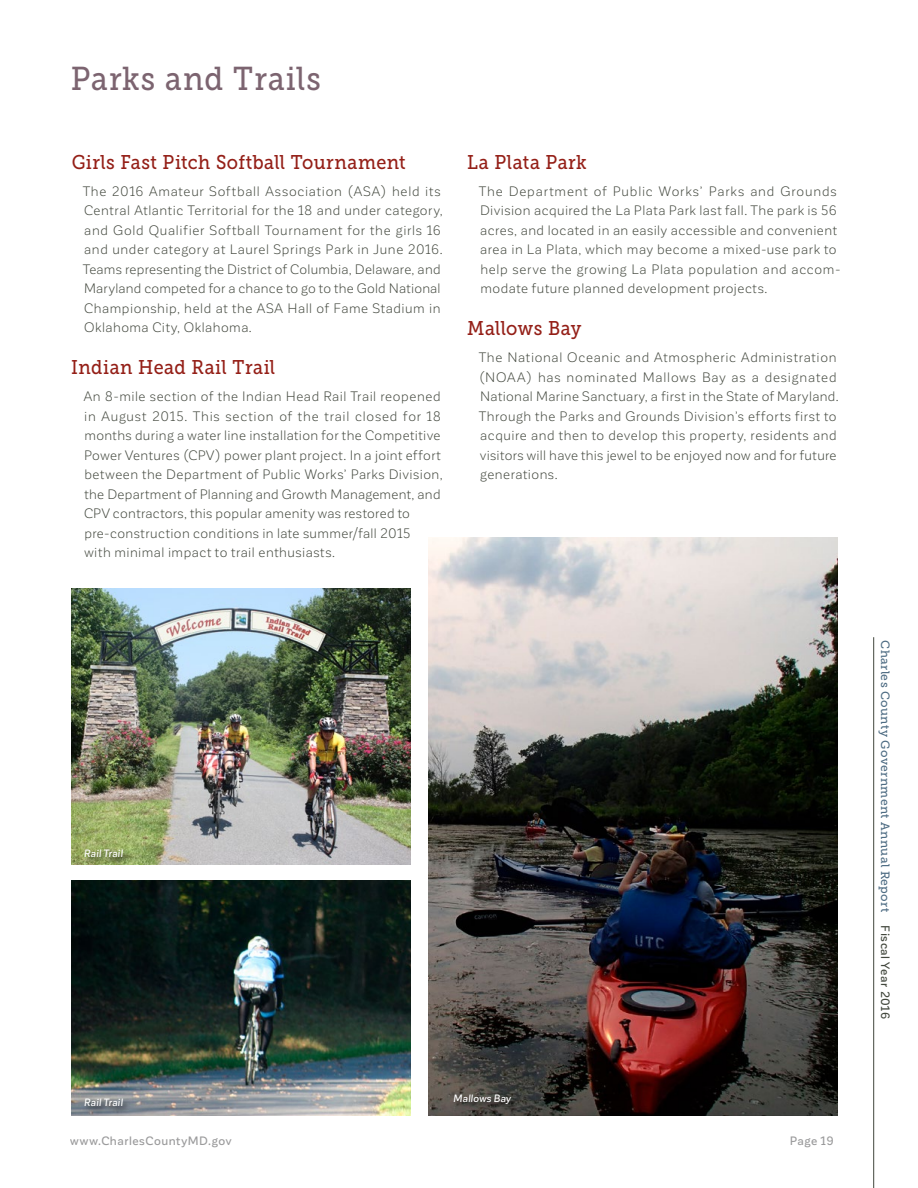
<style>
.page{position:relative;width:918px;height:1188px;background:#fff}
.page>*{position:absolute;margin:0;border:0;box-sizing:border-box;transform-origin:0 0}
.t1{font:33px "Museo Slab 500";letter-spacing:.04em;color:#7c6470;scale:.91 1}
.t2{font:19.8px "Museo Slab 500";letter-spacing:.025em;color:#941f17;scale:.91 1}
.t3{font:13.5px/19.5px "Corporative Sans";letter-spacing:.04em;color:#42473d}
.t4{font:12px "Museo Slab 500";letter-spacing:.03em;color:#4e6c83}
.t5{font:500 12px "Corporative Sans";letter-spacing:.045em;color:#9b9b9c}
.t6{font:italic 500 10.5px "Corporative Sans";letter-spacing:.015em;color:#fff}
.s1{font-family:"Corporative Sans";font-weight:500;color:#42473d}
</style>
<div class="page">
<img style="left:428px;top:538px;width:410px;height:577px">
<img style="left:71px;top:588px;width:340px;height:277px">
<img style="left:71px;top:880px;width:340px;height:236px">
<div style="left:453px;top:1093px;width:66px;height:19px;background:#000;opacity:.6"></div>
<div style="left:83px;top:848px;width:48px;height:17px;background:#000;opacity:.6"></div>
<div style="left:83px;top:1097px;width:48px;height:16px;background:#000;opacity:.6"></div>
<hr style="left:873px;top:637px;width:1px;height:551px;background:#42473d">
<h1 class="t1" style="left:71px;top:60px;width:277px">Parks and Trails</h1>
<h2 class="t2" style="left:72px;top:151px;width:368px">Girls Fast Pitch Softball Tournament</h2>
<p class="t3" style="left:83px;top:181px;width:361px">The 2016 Amateur Softball Association (ASA) held its Central Atlantic Territorial for the 18 and under category, and Gold Qualifier Softball Tournament for the girls 16 and under category at Laurel Springs Park in June 2016.<br>Teams representing the District of Columbia, Delaware, and Maryland competed for a chance to go to the Gold National Championship, held at the ASA Hall of Fame Stadium in Oklahoma City, Oklahoma.</p>
<h2 class="t2" style="left:71px;top:356px;width:226px">Indian Head Rail Trail</h2>
<p class="t3" style="left:84px;top:387px;width:361px">An 8-mile section of the Indian Head Rail Trail reopened in August 2015. This section of the trail closed for 18 months during a water line installation for the Competitive Power Ventures (CPV) power plant project. In a joint effort between the Department of Public Works’ Parks Division, the Department of Planning and Growth Management, and CPV contractors, this popular amenity was restored to pre-construction conditions in late summer/fall 2015<br>with minimal impact to trail enthusiasts.</p>
<h2 class="t2" style="left:467px;top:151px;width:133px">La Plata Park</h2>
<p class="t3" style="left:479px;top:181px;width:363px">The Department of Public Works’ Parks and Grounds Division acquired the La Plata Park last fall. The park is 56 acres, and located in an easily accessible and convenient area in La Plata, which may become a mixed-use park to help serve the growing La Plata population and accom&shy;modate future planned development projects.</p>
<h2 class="t2" style="left:467px;top:317px;width:127px">Mallows Bay</h2>
<p class="t3" style="left:479px;top:348px;width:361px">The National Oceanic and Atmospheric Administration (NOAA) has nominated Mallows Bay as a designated National Marine Sanctuary, a first in the State of Maryland.<br>Through the Parks and Grounds Division’s efforts first to acquire and then to develop this property, residents and visitors will have this jewel to be enjoyed now and for future generations.</p>
<p class="t6" style="left:84px;top:848px;width:40px">Rail Trail</p>
<p class="t6" style="left:84px;top:1096px;width:40px">Rail Trail</p>
<p class="t6" style="left:453px;top:1092px;width:59px">Mallows Bay</p>
<p class="t5" style="left:70px;top:1135px;width:163px">www.CharlesCountyMD.gov</p>
<p class="t5" style="left:790px;top:1135px;width:45px">Page 19</p>
<p class="t4" style="left:892px;top:640px;width:380px;rotate:90deg">Charles County Government Annual Report <span class="s1">Fiscal Year 2016</span></p>
</div>
